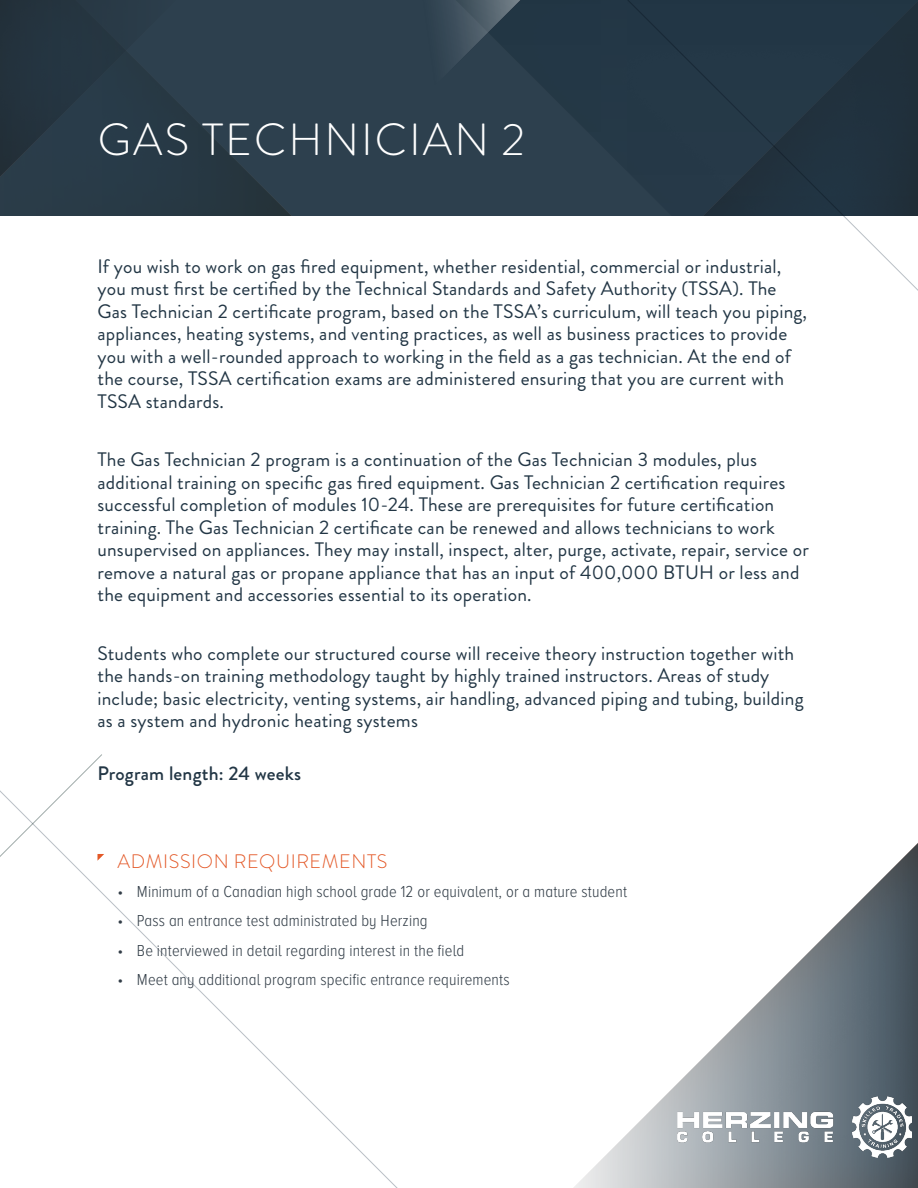
<style>
.page{position:relative;width:918px;height:1188px;background:#fff}
.page>*{position:absolute;margin:0;border:0;box-sizing:border-box;transform-origin:0 0}
.Page_Title{font:300 45px "Brandon Grotesque";letter-spacing:.045em;color:#fff}
.body{font:19.5px/22.5px "Brandon Grotesque";letter-spacing:.01em;color:#223645}
.body-2{font:500 19.5px "Brandon Grotesque";letter-spacing:.01em;color:#223645}
.Subheads{font:300 19.5px "Brandon Grotesque";letter-spacing:.03em;color:#e35827}
.t1{font:300 16.5px "Proxima Nova A Cond";letter-spacing:.01em;color:#323d47}
</style>
<div class="page">
<div style="left:0;top:0;width:295px;height:219px;background:#293b48"></div>
<div style="left:152px;top:0;width:766px;height:766px;background:#e35827;opacity:.96"></div>
<div style="left:445px;top:0;width:473px;height:464px;background:#2d404e"></div>
<div style="left:0;top:0;width:178px;height:178px;background:#283a46"></div>
<div style="left:1px;top:216px;width:917px;height:971px;background:#fff"></div>
<svg style="left:627px;top:0;width:291px;height:291px"></svg>
<div style="left:558px;top:827px;width:360px;height:361px;background:#e35827;opacity:.71"></div>
<svg style="left:104px;top:827px;width:523px;height:361px"></svg>
<svg style="left:390px;top:0;width:210px;height:131px"></svg>
<img style="left:655px;top:1083px;width:257px;height:97px">
<svg style="left:0;top:754px;width:104px;height:142px"></svg>
<p class="Page_Title" style="left:98px;top:109px;width:429px">GAS TECHNICIAN 2</p>
<p class="body" style="left:97px;top:255px;width:711px">If you wish to work on gas fired equipment, whether residential, commercial or industrial, you must first be certified by the Technical Standards and Safety Authority (TSSA). The Gas Technician 2 certificate program, based on the TSSA’s curriculum, will teach you piping, appliances, heating systems, and venting practices, as well as business practices to provide you with a well-rounded approach to working in the field as a gas technician. At the end of the course, TSSA certification exams are administered ensuring that you are current with TSSA standards.</p>
<p class="body" style="left:97px;top:449px;width:713px">The Gas Technician 2 program is a continuation of the Gas Technician 3 modules, plus additional training on specific gas fired equipment. Gas Technician 2 certification requires successful completion of modules 10-24. These are prerequisites for future certification training. The Gas Technician 2 certificate can be renewed and allows technicians to work unsupervised on appliances. They may install, inspect, alter, purge, activate, repair, service or remove a natural gas or propane appliance that has an input of 400,000 BTUH or less and the equipment and accessories essential to its operation.</p>
<p class="body" style="left:97px;top:642px;width:708px">Students who complete our structured course will receive theory instruction together with the hands-on training methodology taught by highly trained instructors. Areas of study include; basic electricity, venting systems, air handling, advanced piping and tubing, building as a system and hydronic heating systems</p>
<p class="body-2" style="left:97px;top:760px;width:205px">Program length: 24 weeks</p>
<p class="Subheads" style="left:118px;top:848px;width:271px">ADMISSION REQUIREMENTS</p>
<p class="t1" style="left:117px;top:883px;width:511px">• Minimum of a Canadian high school grade 12 or equivalent, or a mature student</p>
<p class="t1" style="left:117px;top:912px;width:312px">• Pass an entrance test administrated by Herzing</p>
<p class="t1" style="left:117px;top:941px;width:348px">• Be interviewed in detail regarding interest in the field</p>
<p class="t1" style="left:117px;top:970px;width:394px">• Meet any additional program specific entrance requirements</p>
</div>
